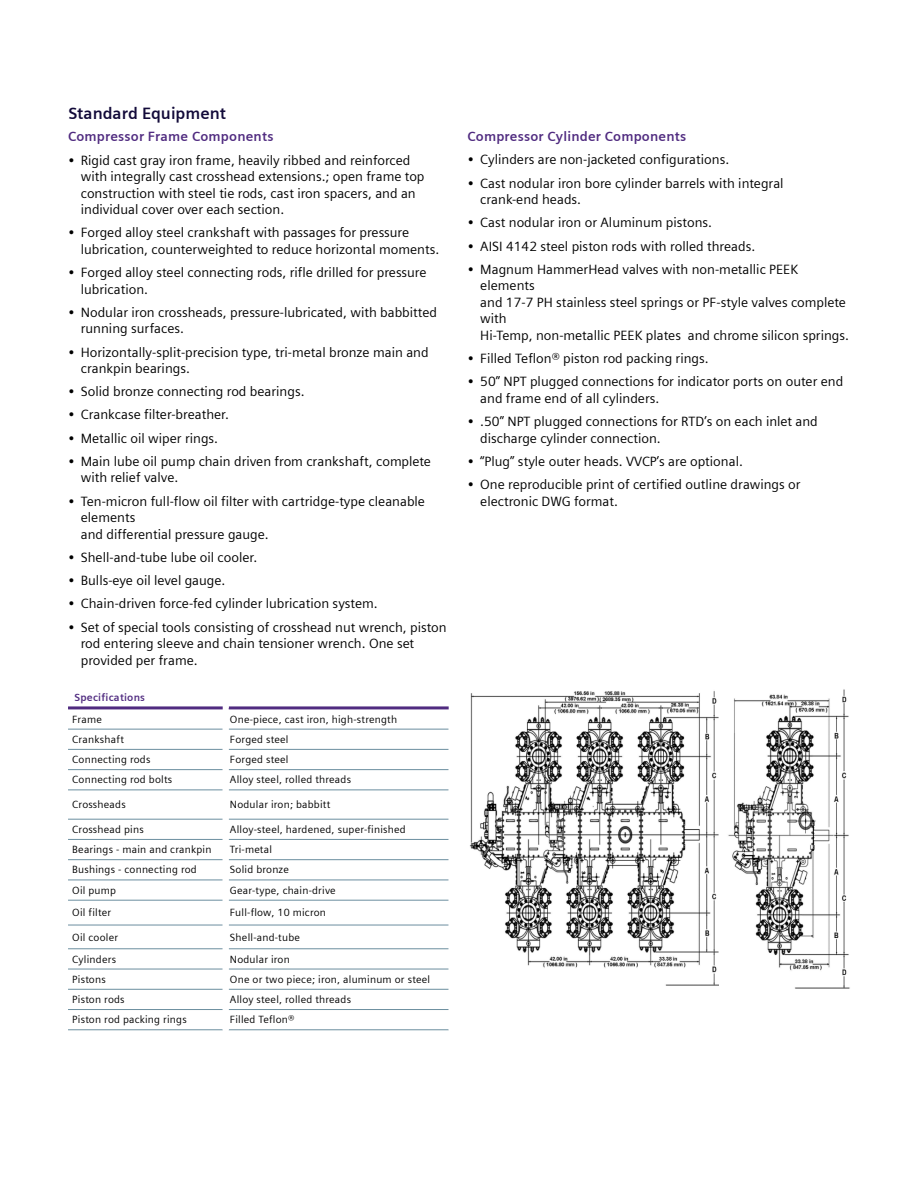
<style>
.page{position:relative;width:918px;height:1188px;background:#fff}
.page>*{position:absolute;margin:0;border:0;box-sizing:border-box;transform-origin:0 0}
.t1{font:16.5px "Siemens Sans Bold";color:#120a39}
.t2{font:13.5px/16.5px "Siemens Sans";color:#000}
.t3{font:13.5px "Siemens Sans Bold";letter-spacing:.015em;color:#502b80}
.t4{font:10.5px "Siemens Sans";letter-spacing:.02em;color:#000}
.t5{font:10.5px "Siemens Sans Bold";letter-spacing:.02em;color:#502b80}
</style>
<div class="page">
<img style="left:469px;top:691px;width:250px;height:295px">
<img style="left:728px;top:689px;width:122px;height:300px">
<hr style="left:68px;top:729px;width:155px;height:1px;background:#6b8e9f">
<hr style="left:229px;top:729px;width:220px;height:1px;background:#6b8e9f">
<hr style="left:68px;top:790px;width:155px;height:1px;background:#6b8e9f">
<hr style="left:229px;top:790px;width:220px;height:1px;background:#6b8e9f">
<hr style="left:68px;top:819px;width:155px;height:1px;background:#6b8e9f">
<hr style="left:229px;top:819px;width:220px;height:1px;background:#6b8e9f">
<hr style="left:68px;top:839px;width:155px;height:1px;background:#6b8e9f">
<hr style="left:229px;top:839px;width:220px;height:1px;background:#6b8e9f">
<hr style="left:68px;top:859px;width:155px;height:1px;background:#6b8e9f">
<hr style="left:229px;top:859px;width:220px;height:1px;background:#6b8e9f">
<hr style="left:68px;top:880px;width:155px;height:1px;background:#6b8e9f">
<hr style="left:229px;top:880px;width:220px;height:1px;background:#6b8e9f">
<hr style="left:68px;top:900px;width:155px;height:1px;background:#6b8e9f">
<hr style="left:229px;top:900px;width:220px;height:1px;background:#6b8e9f">
<hr style="left:68px;top:925px;width:155px;height:1px;background:#6b8e9f">
<hr style="left:229px;top:925px;width:220px;height:1px;background:#6b8e9f">
<hr style="left:68px;top:948px;width:155px;height:1px;background:#6b8e9f">
<hr style="left:229px;top:948px;width:220px;height:1px;background:#6b8e9f">
<hr style="left:68px;top:969px;width:155px;height:1px;background:#6b8e9f">
<hr style="left:229px;top:969px;width:220px;height:1px;background:#6b8e9f">
<hr style="left:68px;top:989px;width:155px;height:1px;background:#6b8e9f">
<hr style="left:229px;top:989px;width:220px;height:1px;background:#6b8e9f">
<hr style="left:68px;top:1009px;width:155px;height:1px;background:#6b8e9f">
<hr style="left:229px;top:1009px;width:220px;height:1px;background:#6b8e9f">
<hr style="left:68px;top:1029px;width:155px;height:1px;background:#6b8e9f">
<hr style="left:229px;top:1029px;width:220px;height:1px;background:#6b8e9f">
<hr style="left:68px;top:749px;width:155px;height:1px;background:#6b8e9f">
<hr style="left:229px;top:749px;width:220px;height:1px;background:#6b8e9f">
<hr style="left:68px;top:769px;width:155px;height:1px;background:#6b8e9f">
<hr style="left:229px;top:769px;width:220px;height:1px;background:#6b8e9f">
<hr style="left:229px;top:706px;width:220px;height:3px;background:#502b80">
<hr style="left:68px;top:706px;width:155px;height:3px;background:#502b80">
<p class="t1" style="left:68px;top:101px;width:159px">Standard Equipment</p>
<p class="t3" style="left:68px;top:126px;width:207px">Compressor Frame Components</p>
<p class="t2" style="left:81px;top:151px;width:345px;text-indent:-13px">• Rigid cast gray iron frame, heavily ribbed and reinforced with integrally cast crosshead extensions.; open frame top construction with steel tie rods, cast iron spacers, and an individual cover over each section.</p>
<p class="t2" style="left:81px;top:223px;width:360px;text-indent:-13px">• Forged alloy steel crankshaft with passages for pressure lubrication, counterweighted to reduce horizontal moments.</p>
<p class="t2" style="left:81px;top:263px;width:347px;text-indent:-13px">• Forged alloy steel connecting rods, rifle drilled for pressure lubrication.</p>
<p class="t2" style="left:81px;top:303px;width:358px;text-indent:-13px">• Nodular iron crossheads, pressure-lubricated, with babbitted running surfaces.</p>
<p class="t2" style="left:81px;top:343px;width:349px;text-indent:-13px">• Horizontally-split-precision type, tri-metal bronze main and crankpin bearings.</p>
<p class="t2" style="left:68px;top:382px;width:238px">• Solid bronze connecting rod bearings.</p>
<p class="t2" style="left:68px;top:406px;width:163px">• Crankcase filter-breather.</p>
<p class="t2" style="left:68px;top:429px;width:152px">• Metallic oil wiper rings.</p>
<p class="t2" style="left:81px;top:452px;width:352px;text-indent:-13px">• Main lube oil pump chain driven from crankshaft, complete with relief valve.</p>
<p class="t2" style="left:81px;top:492px;width:346px;text-indent:-13px">• Ten-micron full-flow oil filter with cartridge-type cleanable elements<br>and differential pressure gauge.</p>
<p class="t2" style="left:68px;top:548px;width:191px">• Shell-and-tube lube oil cooler.</p>
<p class="t2" style="left:68px;top:571px;width:159px">• Bulls-eye oil level gauge.</p>
<p class="t2" style="left:68px;top:595px;width:311px">• Chain-driven force-fed cylinder lubrication system.</p>
<p class="t2" style="left:81px;top:618px;width:367px;text-indent:-13px">• Set of special tools consisting of crosshead nut wrench, piston rod entering sleeve and chain tensioner wrench. One set provided per frame.</p>
<p class="t5" style="left:74px;top:689px;width:72px">Specifications</p>
<p class="t4" style="left:72px;top:711px;width:31px">Frame</p>
<p class="t4" style="left:230px;top:711px;width:169px">One-piece, cast iron, high-strength</p>
<p class="t4" style="left:72px;top:731px;width:53px">Crankshaft</p>
<p class="t4" style="left:230px;top:731px;width:60px">Forged steel</p>
<p class="t4" style="left:72px;top:752px;width:80px">Connecting rods</p>
<p class="t4" style="left:230px;top:752px;width:60px">Forged steel</p>
<p class="t4" style="left:72px;top:772px;width:101px">Connecting rod bolts</p>
<p class="t4" style="left:230px;top:772px;width:123px">Alloy steel, rolled threads</p>
<p class="t4" style="left:72px;top:797px;width:55px">Crossheads</p>
<p class="t4" style="left:230px;top:797px;width:102px">Nodular iron; babbitt</p>
<p class="t4" style="left:72px;top:821px;width:73px">Crosshead pins</p>
<p class="t4" style="left:230px;top:821px;width:177px">Alloy-steel, hardened, super-finished</p>
<p class="t4" style="left:72px;top:842px;width:141px">Bearings - main and crankpin</p>
<p class="t4" style="left:230px;top:842px;width:44px">Tri-metal</p>
<p class="t4" style="left:72px;top:862px;width:126px">Bushings - connecting rod</p>
<p class="t4" style="left:230px;top:862px;width:61px">Solid bronze</p>
<p class="t4" style="left:72px;top:882px;width:45px">Oil pump</p>
<p class="t4" style="left:230px;top:882px;width:107px">Gear-type, chain-drive</p>
<p class="t4" style="left:72px;top:905px;width:40px">Oil filter</p>
<p class="t4" style="left:230px;top:905px;width:98px">Full-flow, 10 micron</p>
<p class="t4" style="left:72px;top:929px;width:47px">Oil cooler</p>
<p class="t4" style="left:230px;top:929px;width:72px">Shell-and-tube</p>
<p class="t4" style="left:72px;top:951px;width:45px">Cylinders</p>
<p class="t4" style="left:230px;top:951px;width:61px">Nodular iron</p>
<p class="t4" style="left:72px;top:971px;width:35px">Pistons</p>
<p class="t4" style="left:230px;top:971px;width:202px">One or two piece; iron, aluminum or steel</p>
<p class="t4" style="left:72px;top:992px;width:54px">Piston rods</p>
<p class="t4" style="left:230px;top:992px;width:123px">Alloy steel, rolled threads</p>
<p class="t4" style="left:72px;top:1012px;width:116px">Piston rod packing rings</p>
<p class="t4" style="left:230px;top:1012px;width:66px">Filled Teflon®</p>
<p class="t3" style="left:468px;top:126px;width:220px">Compressor Cylinder Components</p>
<p class="t2" style="left:468px;top:151px;width:263px">• Cylinders are non-jacketed configurations.</p>
<p class="t2" style="left:480px;top:174px;width:305px;text-indent:-13px">• Cast nodular iron bore cylinder barrels with integral crank-end heads.</p>
<p class="t2" style="left:468px;top:214px;width:246px">• Cast nodular iron or Aluminum pistons.</p>
<p class="t2" style="left:468px;top:237px;width:289px">• AISI 4142 steel piston rods with rolled threads.</p>
<p class="t2" style="left:480px;top:260px;width:370px;text-indent:-13px">• Magnum HammerHead valves with non-metallic PEEK elements<br>and 17-7 PH stainless steel springs or PF-style valves complete with<br>Hi-Temp, non-metallic PEEK plates and chrome silicon springs.</p>
<p class="t2" style="left:468px;top:349px;width:243px">• Filled Teflon® piston rod packing rings.</p>
<p class="t2" style="left:480px;top:373px;width:365px;text-indent:-13px">• 50” NPT plugged connections for indicator ports on outer end and frame end of all cylinders.</p>
<p class="t2" style="left:480px;top:412px;width:339px;text-indent:-13px">• .50” NPT plugged connections for RTD’s on each inlet and discharge cylinder connection.</p>
<p class="t2" style="left:468px;top:452px;width:277px">• “Plug” style outer heads. VVCP’s are optional.</p>
<p class="t2" style="left:480px;top:475px;width:322px;text-indent:-13px">• One reproducible print of certified outline drawings or electronic DWG format.</p>
</div>
